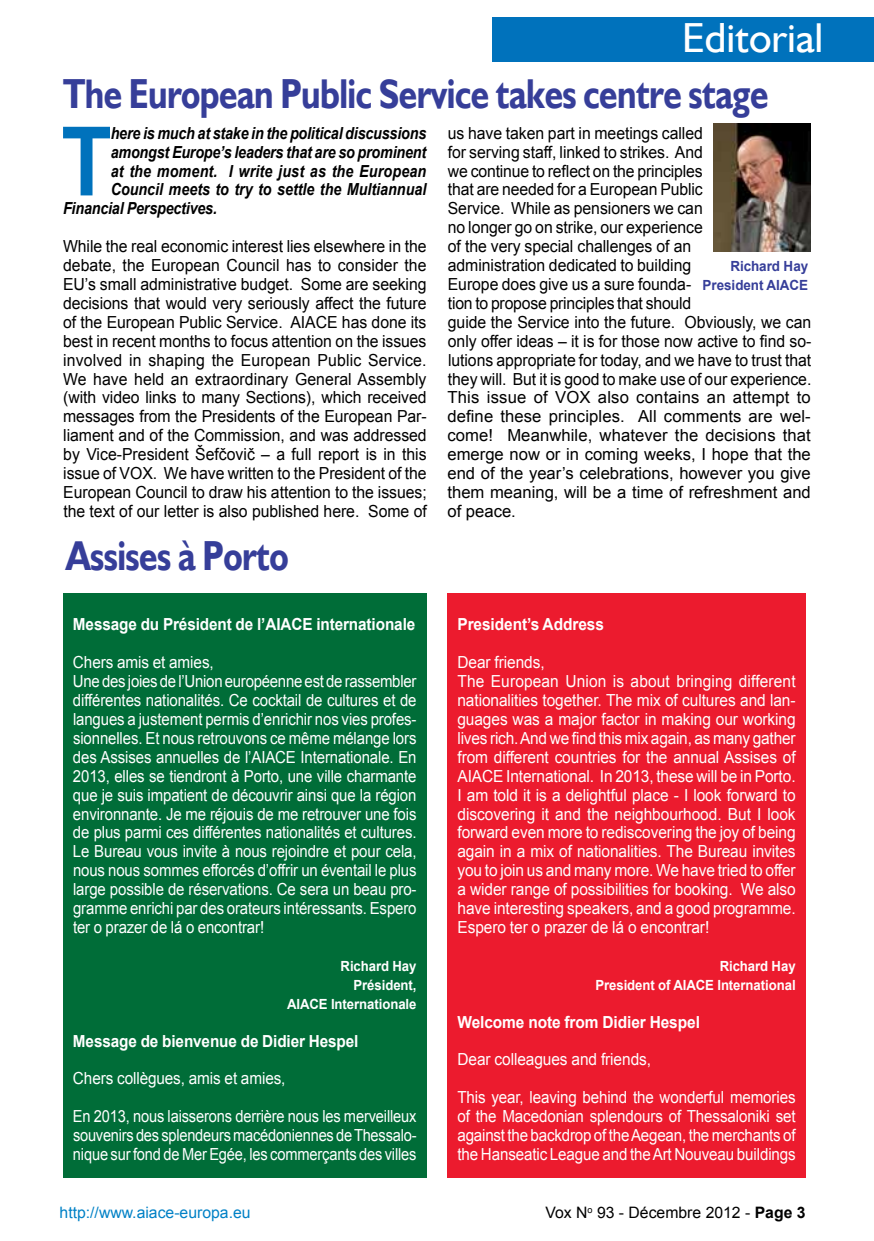
<style>
.page{position:relative;width:874px;height:1241px;background:#fff}
.page>*{position:absolute;margin:0;border:0;box-sizing:border-box;transform-origin:0 0}
.t1{font:700 95.9px "Arial";color:#0072bc;scale:.86 1}
.t2{font:700 42px "Humanist 521 BT";letter-spacing:-.015em;color:#363e99;scale:.82 1}
.t3{font:42px "Humanist 521 BT";color:#fff}
.t4{font:16.62px/18.9px "Arial";letter-spacing:-.005em;color:#000;text-align:justify;scale:.95 1}
.t5{font:16.62px/18.9px "Arial";letter-spacing:-.01em;color:#fff;scale:.92 1}
.t6{font:16.62px/18.9px "Arial";letter-spacing:-.01em;color:#fff;scale:.93 1}
.t7{font:16.62px/18.9px "Arial";letter-spacing:-.01em;color:#fff;text-align:justify;scale:.91 1}
.t8{font:italic 700 16.62px "Arial";letter-spacing:-.01em;color:#000;scale:.86 1}
.t9{font:16.62px/18.9px "Arial";letter-spacing:-.01em;color:#fff;text-align:justify;scale:.88 1}
.t10{font:700 16.62px "Arial";letter-spacing:-.005em;color:#fff;scale:.92 1}
.t11{font:700 16.62px "Arial";letter-spacing:-.005em;color:#fff;scale:.93 1}
.t12{font:italic 700 16.62px "Arial";letter-spacing:.01em;color:#000;scale:.86 1}
.t13{font:15.75px "Arial";color:#0081c6}
.t14{font:15.75px "Arial";color:#000}
.t15{font:700 14px/18.9px "Arial";letter-spacing:-.005em;color:#fff;text-align:right;scale:.94 1}
.t16{font:700 14px/18.9px "Arial";letter-spacing:-.005em;color:#363e99;text-align:right;scale:.96 1}
.s1{font-weight:700}
</style>
<div class="page">
<div style="left:492px;top:17px;width:381px;height:45px;background:#0072bc"></div>
<div style="left:63px;top:593px;width:363px;height:584px;background:#006d38"></div>
<div style="left:447px;top:593px;width:358px;height:584px;background:#ec1b2e"></div>
<img style="left:713px;top:124px;width:97px;height:128px">
<h2 class="t3" style="left:681px;top:12px;width:143px">Editorial</h2>
<h2 class="t2" style="left:63px;top:67px;width:861px">The European Public Service takes centre stage</h2>
<h1 class="t1" style="left:61px;top:98px;width:60px">T</h1>
<p class="t8" style="left:111px;top:122px;width:368px">here is much at stake in the political discussions</p>
<p class="t8" style="left:111px;top:141px;width:368px">amongst Europe’s leaders that are so prominent</p>
<p class="t12" style="left:111px;top:159px;width:368px">at the moment. I write just as the European</p>
<p class="t8" style="left:111px;top:178px;width:368px">Council meets to try to settle the Multiannual</p>
<p class="t8" style="left:63px;top:197px;width:180px">Financial Perspectives.</p>
<p class="t4" style="left:63px;top:237px;width:384px">While the real economic interest lies elsewhere in the debate, the European Council has to consider the EU’s small administrative budget. Some are seeking decisions that would very seriously affect the future of the European Public Service. AIACE has done its best in recent months to focus attention on the issues involved in shaping the European Public Service.<br>We have held an extraordinary General Assembly (with video links to many Sections), which received messages from the Presidents of the European Par&shy;liament and of the Commission, and was addressed by Vice-President Šefčovič – a full report is in this issue of VOX. We have written to the President of the European Council to draw his attention to the issues; the text of our letter is also published here. Some of</p>
<h2 class="t2" style="left:66px;top:529px;width:273px">Assises à Porto</h2>
<p class="t10" style="left:73px;top:613px;width:373px">Message du Président de l’AIACE internationale</p>
<p class="t5" style="left:73px;top:653px;width:375px">Chers amis et amies,<br>Une des joies de l’Union européenne est de rassembler différentes nationalités. Ce cocktail de cultures et de langues a justement permis d’enrichir nos vies profes&shy;sionnelles. Et nous retrouvons ce même mélange lors des Assises annuelles de l’AIACE Internationale. En 2013, elles se tiendront à Porto, une ville charmante que je suis impatient de découvrir ainsi que la région environnante. Je me réjouis de me retrouver une fois de plus parmi ces différentes nationalités et cultures.<br>Le Bureau vous invite à nous rejoindre et pour cela, nous nous sommes efforcés d’offrir un éventail le plus large possible de réservations. Ce sera un beau pro&shy;gramme enrichi par des orateurs intéressants. Espero ter o prazer de lá o encontrar!</p>
<p class="t15" style="left:287px;top:956px;width:139px">Richard Hay<br>Président,<br>AIACE Internationale</p>
<p class="t10" style="left:73px;top:1029px;width:311px">Message de bienvenue de Didier Hespel</p>
<p class="t5" style="left:73px;top:1068px;width:232px">Chers collègues, amis et amies,</p>
<p class="t9" style="left:73px;top:1106px;width:392px">En 2013, nous laisserons derrière nous les merveilleux souvenirs des splendeurs macédoniennes deThessalo&shy;nique sur fond de Mer Egée, les commerçants des villes</p>
<p class="t4" style="left:447px;top:124px;width:384px;text-align:left">us have taken part in meetings called<br>for serving staff, linked to strikes. And<br>we continue to reflect on the principles<br>that are needed for a European Public<br>Service. While as pensioners we can<br>no longer go on strike, our experience<br>of the very special challenges of an<br>administration dedicated to building<br>Europe does give us a sure founda-<br>tion to propose principles that should<br>guide the Service into the future. Obviously, we can only offer ideas – it is for those now active to find so&shy;lutions appropriate for today, and we have to trust that they will. But it is good to make use of our experience.<br>This issue of VOX also contains an attempt to define these principles. All comments are wel&shy;come! Meanwhile, whatever the decisions that emerge now or in coming weeks, I hope that the end of the year’s celebrations, however you give them meaning, will be a time of refreshment and of peace.</p>
<p class="t16" style="left:702px;top:257px;width:111px">Richard Hay<br>President AIACE</p>
<p class="t11" style="left:457px;top:613px;width:159px">President’s Address</p>
<p class="t6" style="left:457px;top:653px;width:365px">Dear friends,<br>The European Union is about bringing different nationalities together. The mix of cultures and lan&shy;guages was a major factor in making our working lives rich.And we find this mix again, as many gather from different countries for the annual Assises of AIACE International. In 2013, these will be in Porto.<br>I am told it is a delightful place - I look forward to discovering it and the neighbourhood. But I look forward even more to rediscovering the joy of being again in a mix of nationalities. The Bureau invites you to join us and many more. We have tried to offer a wider range of possibilities for booking. We also have interesting speakers, and a good programme.<br>Espero ter o prazer de lá o encontrar!</p>
<p class="t15" style="left:595px;top:956px;width:214px">Richard Hay<br>President of AIACE International</p>
<p class="t11" style="left:457px;top:1010px;width:262px">Welcome note from Didier Hespel</p>
<p class="t6" style="left:457px;top:1050px;width:210px">Dear colleagues and friends,</p>
<p class="t7" style="left:457px;top:1087px;width:373px">This year, leaving behind the wonderful memories of the Macedonian splendours of Thessaloniki set against the backdrop of theAegean, the merchants of the Hanseatic League and theArt Nouveau buildings</p>
<p class="t13" style="left:60px;top:1201px;width:192px">http://www.aiace-europa.eu</p>
<p class="t14" style="left:545px;top:1201px;width:261px">Vox N<sup>o</sup> 93 - Décembre 2012 - <span class="s1">Page 3</span></p>
</div>
